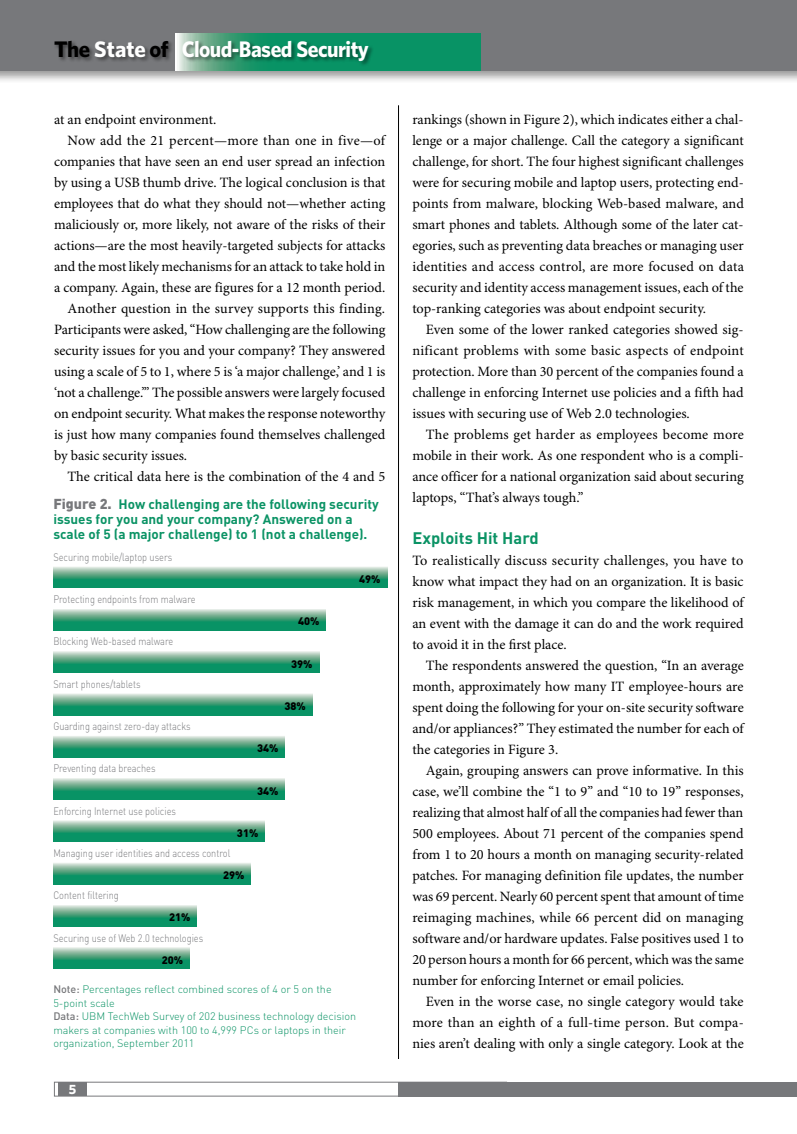
<style>
.page{position:relative;width:797px;height:1134px;background:#fff}
.page>*{position:absolute;margin:0;border:0;box-sizing:border-box;transform-origin:0 0}
.t1{font:700 22.5px "Whitney";letter-spacing:-.025em;color:#fff}
.t2{font:700 16.5px "DIN";color:#0b9365}
.t3{font:14.25px/21px "Minion Pro";letter-spacing:-.005em;color:#000;text-align:justify}
.t4{font:14.25px "Minion Pro";letter-spacing:.015em;color:#000}
.t5{font:700 13.5px/14.9px "DIN";color:#0b9365}
.t6{font:700 13.5px "Whitney";color:#fff}
.t7{font:300 10.8px "DIN";color:#77787b;scale:.85 1}
.t8{font:300 10.8px/13.5px "DIN";color:#0b9365}
.t9{font:900 10.8px "DIN";color:#000}
.s1{color:#000}
.s2{font-weight:900;font-size:14.25px;color:#77787b}
.s3{font-weight:500;color:#77787b}
</style>
<div class="page">
<div style="left:0;top:0;width:796px;height:84px;background:#000;opacity:.41"></div>
<div style="left:0;top:0;width:796px;height:70px;background:#77787b"></div>
<svg style="left:176px;top:33px;width:304px;height:38px"></svg>
<hr style="left:398px;top:105px;width:1px;height:954px;background:#000">
<div style="left:54px;top:1082px;width:453px;height:14px;border:1px solid #77787b"></div>
<div style="left:59px;top:1083px;width:28px;height:13px;background:#77787b"></div>
<div style="left:398px;top:1082px;width:398px;height:14px;background:#77787b"></div>
<div style="left:54px;top:40px;width:321px;height:27px;background:#000;opacity:.44"></div>
<svg style="left:53px;top:567px;width:334px;height:21px"></svg>
<svg style="left:53px;top:609px;width:273px;height:21px"></svg>
<svg style="left:53px;top:651px;width:266px;height:22px"></svg>
<svg style="left:53px;top:693px;width:259px;height:22px"></svg>
<svg style="left:53px;top:736px;width:232px;height:21px"></svg>
<svg style="left:53px;top:778px;width:232px;height:22px"></svg>
<svg style="left:53px;top:820px;width:211px;height:22px"></svg>
<svg style="left:53px;top:863px;width:198px;height:21px"></svg>
<svg style="left:53px;top:905px;width:143px;height:22px"></svg>
<svg style="left:53px;top:947px;width:136px;height:22px"></svg>
<h1 class="t1" style="left:54px;top:35px;width:316px"><span class="s1">The</span> State <span class="s1">of</span> Cloud-Based Security</h1>
<p class="t3" style="left:54px;top:109px;width:164px">at an endpoint environment.</p>
<p class="t4" style="left:67px;top:132px;width:319px">Now add the 21 percent—more than one in five—of</p>
<p class="t3" style="left:54px;top:151px;width:333px">companies that have seen an end user spread an infection</p>
<p class="t3" style="left:54px;top:172px;width:333px">by using a USB thumb drive. The logical conclusion is that</p>
<p class="t3" style="left:54px;top:193px;width:333px">employees that do what they should not—whether acting</p>
<p class="t3" style="left:54px;top:214px;width:333px">maliciously or, more likely, not aware of the risks of their</p>
<p class="t3" style="left:54px;top:235px;width:333px">actions—are the most heavily-targeted subjects for attacks</p>
<p class="t3" style="left:54px;top:256px;width:333px">and the most likely mechanisms for an attack to take hold in</p>
<p class="t3" style="left:54px;top:277px;width:333px">a company. Again, these are figures for a 12 month period.</p>
<p class="t3" style="left:67px;top:298px;width:319px">Another question in the survey supports this finding.</p>
<p class="t3" style="left:54px;top:319px;width:333px">Participants were asked, “How challenging are the following</p>
<p class="t3" style="left:54px;top:340px;width:333px">security issues for you and your company? They answered</p>
<p class="t3" style="left:54px;top:361px;width:333px">using a scale of 5 to 1, where 5 is ‘a major challenge,’ and 1 is</p>
<p class="t3" style="left:54px;top:382px;width:333px">‘not a challenge.’” The possible answers were largely focused</p>
<p class="t3" style="left:54px;top:403px;width:333px">on endpoint security. What makes the response noteworthy</p>
<p class="t3" style="left:54px;top:424px;width:333px">is just how many companies found themselves challenged</p>
<p class="t3" style="left:54px;top:445px;width:135px">by basic security issues.</p>
<p class="t3" style="left:67px;top:466px;width:319px">The critical data here is the combination of the 4 and 5</p>
<p class="t5" style="left:53px;top:497px;width:327px"><span class="s2">Figure 2.</span> How challenging are the following security issues for you and your company? Answered on a scale of 5 (a major challenge) to 1 (not a challenge).</p>
<p class="t7" style="left:53px;top:550px;width:141px">Securing mobile/laptop users</p>
<p class="t7" style="left:53px;top:593px;width:169px">Protecting endpoints from malware</p>
<p class="t7" style="left:53px;top:635px;width:142px">Blocking Web-based malware</p>
<p class="t7" style="left:53px;top:677px;width:104px">Smart phones/tablets</p>
<p class="t7" style="left:53px;top:720px;width:163px">Guarding against zero-day attacks</p>
<p class="t7" style="left:53px;top:762px;width:122px">Preventing data breaches</p>
<p class="t7" style="left:53px;top:804px;width:146px">Enforcing Internet use policies</p>
<p class="t7" style="left:53px;top:846px;width:210px">Managing user identities and access control</p>
<p class="t7" style="left:53px;top:889px;width:79px">Content filtering</p>
<p class="t7" style="left:53px;top:931px;width:178px">Securing use of Web 2.0 technologies</p>
<p class="t9" style="left:298px;top:614px;width:23px">40%</p>
<p class="t9" style="left:291px;top:656px;width:23px">39%</p>
<p class="t9" style="left:284px;top:699px;width:23px">38%</p>
<p class="t9" style="left:257px;top:741px;width:23px">34%</p>
<p class="t9" style="left:257px;top:783px;width:23px">34%</p>
<p class="t9" style="left:237px;top:825px;width:23px">31%</p>
<p class="t9" style="left:223px;top:868px;width:23px">29%</p>
<p class="t9" style="left:169px;top:910px;width:23px">21%</p>
<p class="t9" style="left:162px;top:953px;width:23px">20%</p>
<p class="t9" style="left:359px;top:572px;width:23px">49%</p>
<p class="t8" style="left:53px;top:982px;width:304px"><span class="s3">Note:</span> Percentages reflect combined scores of 4 or 5 on the 5-point scale<br><span class="s3">Data:</span> UBM TechWeb Survey of 202 business technology decision makers at companies with 100 to 4,999 PCs or laptops in their organization, September 2011</p>
<p class="t6" style="left:69px;top:1081px;width:9px">5</p>
<p class="t3" style="left:412px;top:109px;width:333px">rankings (shown in Figure 2), which indicates either a chal&shy;lenge or a major challenge. Call the category a significant challenge, for short. The four highest significant challenges were for securing mobile and laptop users, protecting end&shy;points from malware, blocking Web-based malware, and smart phones and tablets. Although some of the later cat&shy;egories, such as preventing data breaches or managing user identities and access control, are more focused on data security and identity access management issues, each of the top-ranking categories was about endpoint security.</p>
<p class="t3" style="left:412px;top:319px;width:333px;text-indent:13px">Even some of the lower ranked categories showed sig&shy;nificant problems with some basic aspects of endpoint protection. More than 30 percent of the companies found a challenge in enforcing Internet use policies and a fifth had issues with securing use of Web 2.0 technologies.</p>
<p class="t3" style="left:412px;top:424px;width:333px;text-indent:13px">The problems get harder as employees become more mobile in their work. As one respondent who is a compli&shy;ance officer for a national organization said about securing laptops, “That’s always tough.”</p>
<p class="t2" style="left:412px;top:527px;width:128px">Exploits Hit Hard</p>
<p class="t3" style="left:412px;top:550px;width:333px">To realistically discuss security challenges, you have to know what impact they had on an organization. It is basic risk management, in which you compare the likelihood of an event with the damage it can do and the work required to avoid it in the first place.</p>
<p class="t3" style="left:412px;top:655px;width:333px;text-indent:13px">The respondents answered the question, “In an average month, approximately how many IT employee-hours are spent doing the following for your on-site security software and/or appliances?” They estimated the number for each of the categories in Figure 3.</p>
<p class="t3" style="left:412px;top:760px;width:333px;text-indent:13px">Again, grouping answers can prove informative. In this case, we’ll combine the “1 to 9” and “10 to 19” responses, realizing that almost half of all the companies had fewer than 500 employees. About 71 percent of the companies spend from 1 to 20 hours a month on managing security-related patches. For managing definition file updates, the number was 69 percent. Nearly 60 percent spent that amount of time reimaging machines, while 66 percent did on managing software and/or hardware updates. False positives used 1 to 20 person hours a month for 66 percent, which was the same number for enforcing Internet or email policies.</p>
<p class="t3" style="left:412px;top:991px;width:333px;text-indent:13px">Even in the worse case, no single category would take more than an eighth of a full-time person. But compa&shy;nies aren’t dealing with only a single category. Look at the</p>
</div>
